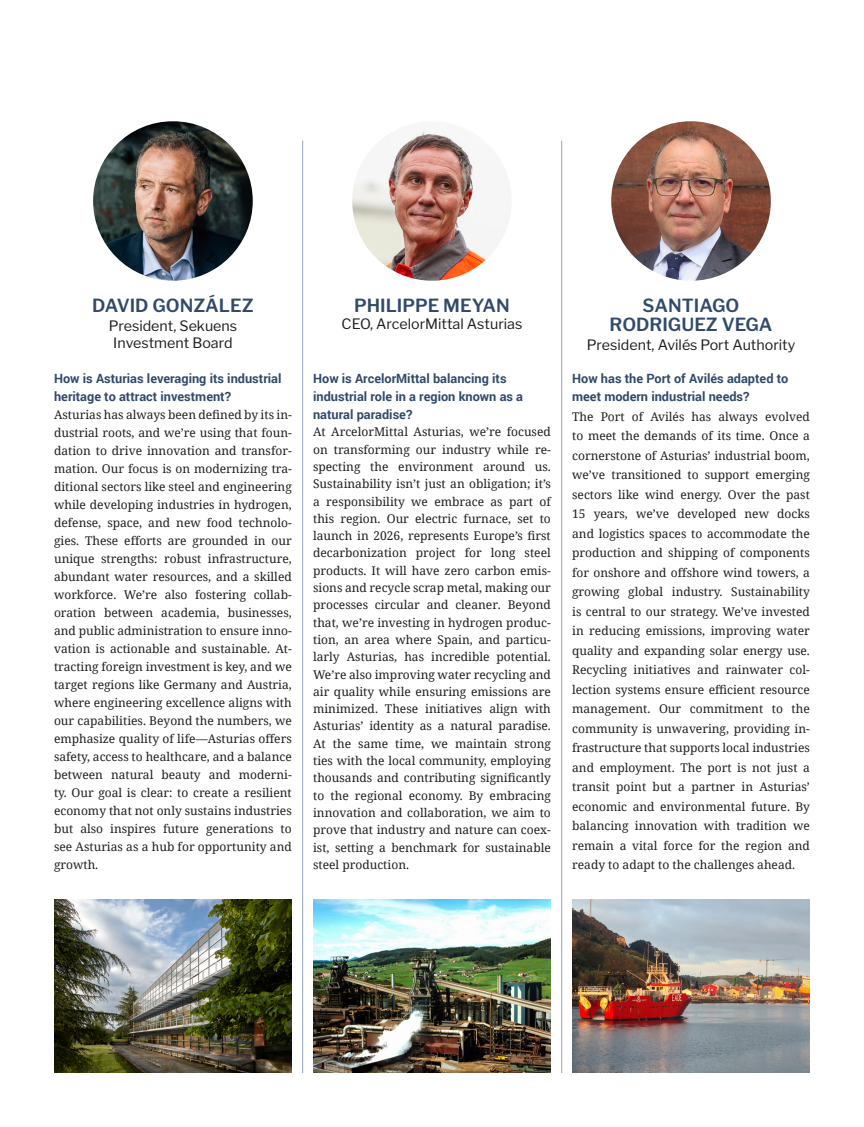
<style>
.page{position:relative;width:864px;height:1127px;background:#fff}
.page>*{position:absolute;margin:0;border:0;box-sizing:border-box;transform-origin:0 0}
.t1{font:600 18px/19.5px "Libre Franklin";color:#314a6b;text-align:center}
.t2{font:14.25px/17.1px "Libre Franklin";color:#1f1c1d;text-align:center}
.Normal__Web{font:700 12.75px/18px "Roboto";color:#314a6b}
.Normal__Web-2{font:12px/18px "Noto Serif";color:#231f20;text-align:justify}
</style>
<div class="page">
<hr style="left:302px;top:141px;width:1px;height:932px;background:#97a3bb">
<hr style="left:561px;top:141px;width:1px;height:932px;background:#97a3bb">
<img style="left:54px;top:899px;width:238px;height:174px">
<img style="left:313px;top:899px;width:237px;height:174px">
<img style="left:572px;top:899px;width:237px;height:174px">
<img style="left:93px;top:121px;width:160px;height:160px;border-radius:80px">
<img style="left:352px;top:121px;width:159px;height:160px;border-radius:80px">
<img style="left:611px;top:121px;width:159px;height:160px;border-radius:80px">
<p class="t1" style="left:92px;top:295px;width:163px">DAVID GONZÁLEZ</p>
<p class="t2" style="left:109px;top:317px;width:130px">President, Sekuens<br>Investment Board</p>
<p class="Normal__Web" style="left:54px;top:369px;width:229px">How is Asturias leveraging its industrial heritage to attract investment?</p>
<p class="Normal__Web-2" style="left:54px;top:405px;width:239px">Asturias has always been defined by its in&shy;dustrial roots, and we’re using that foun&shy;dation to drive innovation and transfor&shy;mation. Our focus is on modernizing tra&shy;ditional sectors like steel and engineering while developing industries in hydrogen, defense, space, and new food technolo&shy;gies. These efforts are grounded in our unique strengths: robust infrastructure, abundant water resources, and a skilled workforce. We’re also fostering collab&shy;oration between academia, businesses, and public administration to ensure inno&shy;vation is actionable and sustainable. At&shy;tracting foreign investment is key, and we target regions like Germany and Austria, where engineering excellence aligns with our capabilities. Beyond the numbers, we emphasize quality of life—Asturias offers safety, access to healthcare, and a balance between natural beauty and moderni&shy;ty. Our goal is clear: to create a resilient economy that not only sustains industries but also inspires future generations to see Asturias as a hub for opportunity and growth.</p>
<p class="t1" style="left:354px;top:295px;width:157px">PHILIPPE MEYAN</p>
<p class="t2" style="left:341px;top:315px;width:182px">CEO, ArcelorMittal Asturias</p>
<p class="Normal__Web" style="left:313px;top:369px;width:211px">How is ArcelorMittal balancing its industrial role in a region known as a natural paradise?</p>
<p class="Normal__Web-2" style="left:313px;top:423px;width:239px;line-height:17.2px">At ArcelorMittal Asturias, we’re focused on transforming our industry while re&shy;specting the environment around us.<br>Sustainability isn’t just an obligation; it’s a responsibility we embrace as part of this region. Our electric furnace, set to launch in 2026, represents Europe’s first decarbonization project for long steel products. It will have zero carbon emis&shy;sions and recycle scrap metal, making our processes circular and cleaner. Beyond that, we’re investing in hydrogen produc&shy;tion, an area where Spain, and particu&shy;larly Asturias, has incredible potential.<br>We’re also improving water recycling and air quality while ensuring emissions are minimized. These initiatives align with Asturias’ identity as a natural paradise.<br>At the same time, we maintain strong ties with the local community, employing thousands and contributing significantly to the regional economy. By embracing innovation and collaboration, we aim to prove that industry and nature can coex&shy;ist, setting a benchmark for sustainable steel production.</p>
<p class="t1" style="left:609px;top:295px;width:164px">SANTIAGO<br>RODRIGUEZ VEGA</p>
<p class="t2" style="left:586px;top:337px;width:210px">President, Avilés Port Authority</p>
<p class="Normal__Web" style="left:572px;top:369px;width:217px">How has the Port of Avilés adapted to meet modern industrial needs?</p>
<p class="Normal__Web-2" style="left:572px;top:406px;width:239px;line-height:19.5px">The Port of Avilés has always evolved to meet the demands of its time. Once a cornerstone of Asturias’ industrial boom, we’ve transitioned to support emerging sectors like wind energy. Over the past 15 years, we’ve developed new docks and logistics spaces to accommodate the production and shipping of components for onshore and offshore wind towers, a growing global industry. Sustainability is central to our strategy. We’ve invested in reducing emissions, improving water quality and expanding solar energy use.<br>Recycling initiatives and rainwater col&shy;lection systems ensure efficient resource management. Our commitment to the community is unwavering, providing in&shy;frastructure that supports local industries and employment. The port is not just a transit point but a partner in Asturias’ economic and environmental future. By balancing innovation with tradition we remain a vital force for the region and ready to adapt to the challenges ahead.</p>
</div>
